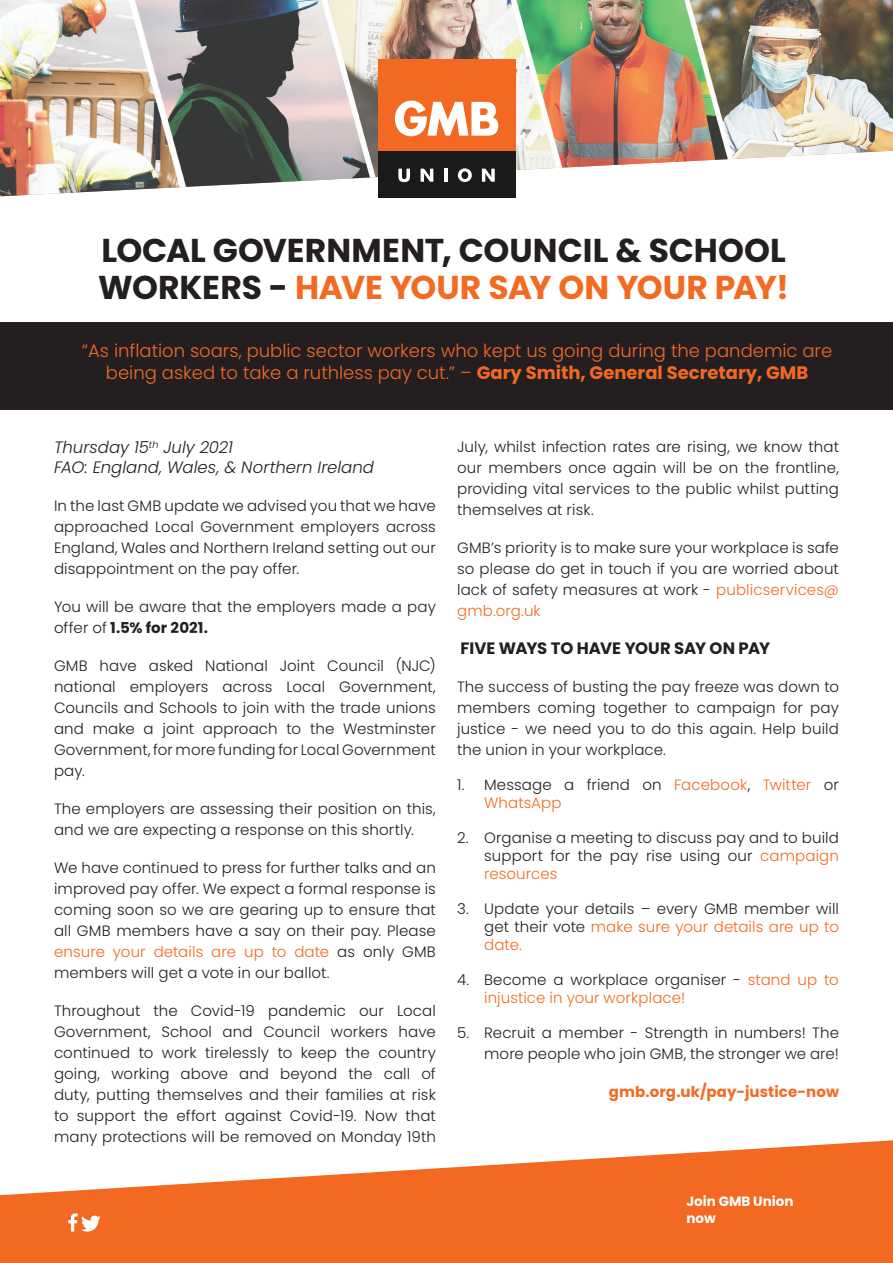
<style>
.page{position:relative;width:893px;height:1263px;background:#fff}
.page>*{position:absolute;margin:0;border:0;box-sizing:border-box;transform-origin:0 0}
.t1{font:700 33px/37.5px "Poppins";letter-spacing:-.005em;color:#231f20}
.t2{font:300 18px/21.6px "Poppins";color:#f36921;text-align:center}
.t3{font:italic 300 16.5px/20px "Poppins";color:#231f20}
.t4{font:700 16.5px "Poppins";letter-spacing:-.02em;color:#231f20}
.t5{font:300 15px/21px "Poppins";letter-spacing:.01em;color:#231f20;text-align:justify}
.t6{font:300 15px/18px "Poppins";letter-spacing:.01em;color:#f36b23}
.t7{font:700 15px "Poppins";letter-spacing:.005em;color:#f36b23}
.t8{font:700 13.5px/16.2px "Poppins";color:#fff}
.s1{color:#f36b23}
.s2{font-weight:700}
.s3{color:#231f20}
</style>
<div class="page">
<div style="left:0;top:322px;width:893px;height:87px;background:#231f20"></div>
<img style="left:0;top:0;width:893px;height:196px">
<div style="left:378px;top:59px;width:137px;height:93px;background:#f36921"></div>
<div style="left:378px;top:152px;width:137px;height:46px;background:#1a1a18"></div>
<svg style="left:395px;top:101px;width:103px;height:35px"></svg>
<svg style="left:398px;top:169px;width:12px;height:13px"></svg>
<svg style="left:421px;top:169px;width:12px;height:13px"></svg>
<hr style="left:444px;top:169px;width:4px;height:13px;background:#fff">
<svg style="left:458px;top:168px;width:14px;height:14px"></svg>
<svg style="left:482px;top:169px;width:13px;height:13px"></svg>
<svg style="left:0;top:1140px;width:893px;height:123px;fill:#f36921"></svg>
<svg style="left:68px;top:1213px;width:32px;height:19px"></svg>
<h1 class="t1" style="left:98px;top:231px;width:692px">LOCAL GOVERNMENT, COUNCIL &amp; SCHOOL<br>WORKERS - <span class="s1">HAVE YOUR SAY ON YOUR PAY!</span></h1>
<p class="t2" style="left:82px;top:340px;width:752px">“As inflation soars, public sector workers who kept us going during the pandemic are being asked to take a ruthless pay cut.” – <span class="s2">Gary Smith, General Secretary, GMB</span></p>
<p class="t3" style="left:54px;top:437px;width:322px">Thursday 15<sup>th</sup> July 2021<br>FAO: England, Wales, &amp; Northern Ireland</p>
<p class="t5" style="left:54px;top:495px;width:383px">In the last GMB update we advised you that we have approached Local Government employers across England, Wales and Northern Ireland setting out our disappointment on the pay offer.</p>
<p class="t5" style="left:54px;top:597px;width:383px">You will be aware that the employers made a pay offer of <span class="s2">1.5% for 2021.</span></p>
<p class="t5" style="left:54px;top:656px;width:383px">GMB have asked National Joint Council (NJC) national employers across Local Government, Councils and Schools to join with the trade unions and make a joint approach to the Westminster Government, for more funding for Local Government pay.</p>
<p class="t5" style="left:54px;top:799px;width:383px">The employers are assessing their position on this, and we are expecting a response on this shortly.</p>
<p class="t5" style="left:54px;top:858px;width:383px">We have continued to press for further talks and an improved pay offer. We expect a formal response is coming soon so we are gearing up to ensure that all GMB members have a say on their pay. Please <span class="s1">ensure your details are up to date</span> as only GMB members will get a vote in our ballot.</p>
<p class="t5" style="left:54px;top:1001px;width:383px">Throughout the Covid-19 pandemic our Local Government, School and Council workers have continued to work tirelessly to keep the country going, working above and beyond the call of duty, putting themselves and their families at risk to support the effort against Covid-19. Now that many protections will be removed on Monday 19th</p>
<p class="t5" style="left:457px;top:436px;width:383px">July, whilst infection rates are rising, we know that our members once again will be on the frontline, providing vital services to the public whilst putting themselves at risk.</p>
<p class="t5" style="left:457px;top:537px;width:383px">GMB’s priority is to make sure your workplace is safe so please do get in touch if you are worried about lack of safety measures at work - <span class="s1">publicservices@ gmb.org.uk</span></p>
<p class="t4" style="left:461px;top:638px;width:311px">FIVE WAYS TO HAVE YOUR SAY ON PAY</p>
<p class="t5" style="left:457px;top:676px;width:383px">The success of busting the pay freeze was down to members coming together to campaign for pay justice - we need you to do this again. Help build the union in your workplace.</p>
<p class="t6" style="left:484px;top:775px;width:356px;text-indent:-27px"><span class="s3">1. Message a friend on</span> Facebook<span class="s3">,</span> Twitter <span class="s3">or<br></span>WhatsApp</p>
<p class="t5" style="left:484px;top:828px;width:356px;line-height:18px;text-indent:-27px">2. Organise a meeting to discuss pay and to build support for the pay rise using our <span class="s1">campaign resources</span></p>
<p class="t5" style="left:484px;top:899px;width:356px;line-height:18px;text-indent:-27px">3. Update your details – every GMB member will get their vote <span class="s1">make sure your details are up to date.</span></p>
<p class="t6" style="left:484px;top:970px;width:356px;text-indent:-27px"><span class="s3">4. Become a workplace organiser -</span> stand up to injustice in your workplace!</p>
<p class="t5" style="left:457px;top:1022px;width:383px;text-align:right">5. Recruit a member - Strength in numbers! The more people who join GMB, the stronger we are!</p>
<p class="t7" style="left:609px;top:1083px;width:231px">gmb.org.uk/pay-justice-now</p>
<p class="t8" style="left:686px;top:1193px;width:109px">Join GMB Union now</p>
</div>
